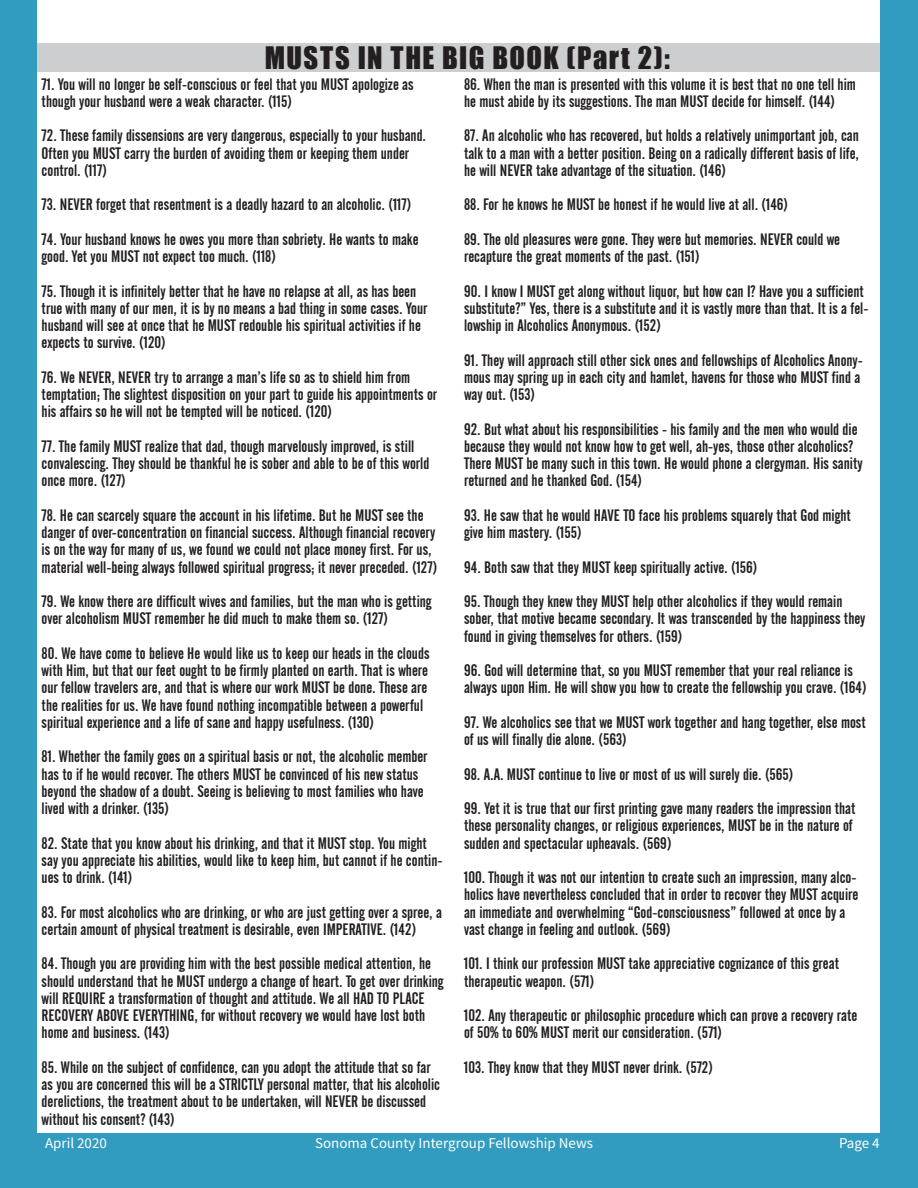
<style>
.page{position:relative;width:918px;height:1188px;background:#fff}
.page>*{position:absolute;margin:0;border:0;box-sizing:border-box;transform-origin:0 0}
.MainText{font:28.5px "Impact";letter-spacing:.05em;color:#231f20}
.t1{font:16.5px/17.2px "Alternate Gothic No 2 BT";color:#231f20}
.t2{font:15px "Source Sans Pro";color:#fff}
</style>
<div class="page">
<div style="left:0;top:1133px;width:918px;height:55px;background:#319cbf"></div>
<div style="left:880px;top:0;width:38px;height:1137px;background:#319cbf"></div>
<div style="left:0;top:0;width:38px;height:1137px;background:#319cbf"></div>
<div style="left:38px;top:43px;width:842px;height:29px;background:#cdced0"></div>
<p class="MainText" style="left:265px;top:35px;width:407px">MUSTS IN THE BIG BOOK (Part 2):</p>
<p class="t1" style="left:42px;top:76px;width:374px">71. You will no longer be self-conscious or feel that you MUST apologize as though your husband were a weak character. (115)</p>
<p class="t1" style="left:42px;top:127px;width:386px">72. These family dissensions are very dangerous, especially to your husband.<br>Often you MUST carry the burden of avoiding them or keeping them under control. (117)</p>
<p class="t1" style="left:42px;top:196px;width:371px">73. NEVER forget that resentment is a deadly hazard to an alcoholic. (117)</p>
<p class="t1" style="left:42px;top:231px;width:378px">74. Your husband knows he owes you more than sobriety. He wants to make good. Yet you MUST not expect too much. (118)</p>
<p class="t1" style="left:42px;top:283px;width:387px">75. Though it is infinitely better that he have no relapse at all, as has been true with many of our men, it is by no means a bad thing in some cases. Your husband will see at once that he MUST redouble his spiritual activities if he expects to survive. (120)</p>
<p class="t1" style="left:42px;top:369px;width:397px">76. We NEVER, NEVER try to arrange a man’s life so as to shield him from temptation; The slightest disposition on your part to guide his appointments or his affairs so he will not be tempted will be noticed. (120)</p>
<p class="t1" style="left:42px;top:438px;width:389px">77. The family MUST realize that dad, though marvelously improved, is still convalescing. They should be thankful he is sober and able to be of this world once more. (127)</p>
<p class="t1" style="left:42px;top:507px;width:397px">78. He can scarcely square the account in his lifetime. But he MUST see the danger of over-concentration on financial success. Although financial recovery is on the way for many of us, we found we could not place money first. For us, material well-being always followed spiritual progress; it never preceded. (127)</p>
<p class="t1" style="left:42px;top:593px;width:391px">79. We know there are difficult wives and families, but the man who is getting over alcoholism MUST remember he did much to make them so. (127)</p>
<p class="t1" style="left:42px;top:645px;width:389px">80. We have come to believe He would like us to keep our heads in the clouds with Him, but that our feet ought to be firmly planted on earth. That is where our fellow travelers are, and that is where our work MUST be done. These are the realities for us. We have found nothing incompatible between a powerful spiritual experience and a life of sane and happy usefulness. (130)</p>
<p class="t1" style="left:42px;top:748px;width:387px">81. Whether the family goes on a spiritual basis or not, the alcoholic member has to if he would recover. The others MUST be convinced of his new status beyond the shadow of a doubt. Seeing is believing to most families who have lived with a drinker. (135)</p>
<p class="t1" style="left:42px;top:835px;width:402px">82. State that you know about his drinking, and that it MUST stop. You might say you appreciate his abilities, would like to keep him, but cannot if he contin&shy;ues to drink. (141)</p>
<p class="t1" style="left:42px;top:904px;width:402px">83. For most alcoholics who are drinking, or who are just getting over a spree, a certain amount of physical treatment is desirable, even IMPERATIVE. (142)</p>
<p class="t1" style="left:42px;top:955px;width:404px">84. Though you are providing him with the best possible medical attention, he should understand that he MUST undergo a change of heart. To get over drinking will REQUIRE a transformation of thought and attitude. We all HAD TO PLACE RECOVERY ABOVE EVERYTHING, for without recovery we would have lost both home and business. (143)</p>
<p class="t1" style="left:42px;top:1059px;width:400px">85. While on the subject of confidence, can you adopt the attitude that so far as you are concerned this will be a STRICTLY personal matter, that his alcoholic derelictions, the treatment about to be undertaken, will NEVER be discussed without his consent? (143)</p>
<p class="t1" style="left:464px;top:76px;width:393px">86. When the man is presented with this volume it is best that no one tell him he must abide by its suggestions. The man MUST decide for himself. (144)</p>
<p class="t1" style="left:464px;top:127px;width:397px;text-align:justify">87. An alcoholic who has recovered, but holds a relatively unimportant job, can talk to a man with a better position. Being on a radically different basis of life, he will NEVER take advantage of the situation. (146)</p>
<p class="t1" style="left:464px;top:196px;width:326px">88. For he knows he MUST be honest if he would live at all. (146)</p>
<p class="t1" style="left:464px;top:231px;width:378px">89. The old pleasures were gone. They were but memories. NEVER could we recapture the great moments of the past. (151)</p>
<p class="t1" style="left:464px;top:283px;width:406px">90. I know I MUST get along without liquor, but how can I? Have you a sufficient substitute?” Yes, there is a substitute and it is vastly more than that. It is a fel&shy;lowship in Alcoholics Anonymous. (152)</p>
<p class="t1" style="left:464px;top:352px;width:400px">91. They will approach still other sick ones and fellowships of Alcoholics Anony&shy;mous may spring up in each city and hamlet, havens for those who MUST find a way out. (153)</p>
<p class="t1" style="left:464px;top:421px;width:400px">92. But what about his responsibilities - his family and the men who would die because they would not know how to get well, ah-yes, those other alcoholics?<br>There MUST be many such in this town. He would phone a clergyman. His sanity returned and he thanked God. (154)</p>
<p class="t1" style="left:464px;top:507px;width:388px">93. He saw that he would HAVE TO face his problems squarely that God might give him mastery. (155)</p>
<p class="t1" style="left:464px;top:559px;width:295px">94. Both saw that they MUST keep spiritually active. (156)</p>
<p class="t1" style="left:464px;top:593px;width:403px">95. Though they knew they MUST help other alcoholics if they would remain sober, that motive became secondary. It was transcended by the happiness they found in giving themselves for others. (159)</p>
<p class="t1" style="left:464px;top:662px;width:404px">96. God will determine that, so you MUST remember that your real reliance is always upon Him. He will show you how to create the fellowship you crave. (164)</p>
<p class="t1" style="left:464px;top:714px;width:403px">97. We alcoholics see that we MUST work together and hang together, else most of us will finally die alone. (563)</p>
<p class="t1" style="left:464px;top:766px;width:331px">98. A.A. MUST continue to live or most of us will surely die. (565)</p>
<p class="t1" style="left:464px;top:800px;width:393px">99. Yet it is true that our first printing gave many readers the impression that these personality changes, or religious experiences, MUST be in the nature of sudden and spectacular upheavals. (569)</p>
<p class="t1" style="left:464px;top:869px;width:396px">100. Though it was not our intention to create such an impression, many alco&shy;holics have nevertheless concluded that in order to recover they MUST acquire an immediate and overwhelming “God-consciousness” followed at once by a vast change in feeling and outlook. (569)</p>
<p class="t1" style="left:464px;top:955px;width:376px">101. I think our profession MUST take appreciative cognizance of this great therapeutic weapon. (571)</p>
<p class="t1" style="left:464px;top:1007px;width:395px">102. Any therapeutic or philosophic procedure which can prove a recovery rate of 50% to 60% MUST merit our consideration. (571)</p>
<p class="t1" style="left:464px;top:1059px;width:250px">103. They know that they MUST never drink. (572)</p>
<p class="t2" style="left:45px;top:1134px;width:64px">April 2020</p>
<p class="t2" style="left:315px;top:1134px;width:280px">Sonoma County Intergroup Fellowship News</p>
<p class="t2" style="left:839px;top:1134px;width:42px">Page 4</p>
</div>
